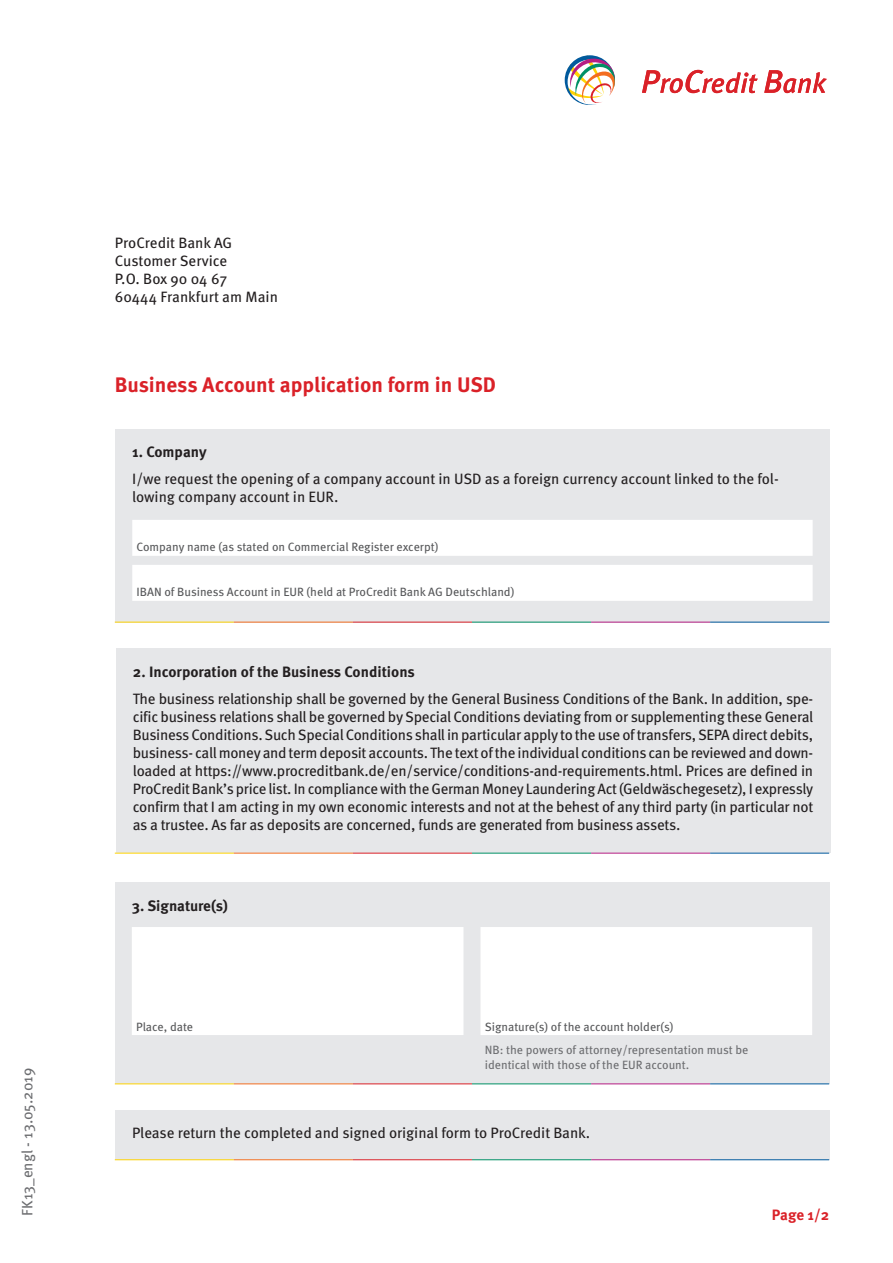
<style>
.page{position:relative;width:893px;height:1263px;background:#fff}
.page>*{position:absolute;margin:0;border:0;box-sizing:border-box;transform-origin:0 0}
.t1{font:700 21px "Meta Pro";color:#da2128}
._03_Fließtext___BM{font:15px/18px "Meta Pro";letter-spacing:-.015em;color:#231f20}
._02_Subhead{font:15px/18px "Meta Pro";letter-spacing:-.005em;color:#231f20}
._02_Subhead-2{font:700 15px "Meta Pro";color:#231f20}
.t2{font:15px "Meta Pro";color:#6c6d70}
.t3{font:700 15px "Meta Pro";color:#da2128}
._04_Formularfeld__L{font:12px "Meta Pro";color:#57585a}
._05_Fußnote{font:12px/14.4px "Meta Pro";color:#6c6d70}
._04_Formularfeld_hoc{font:12px "Meta Pro";color:#57585a}
</style>
<div class="page">
<svg style="left:565px;top:55px;width:50px;height:50px"></svg>
<svg style="left:642px;top:70px;width:116px;height:23px"></svg>
<svg style="left:764px;top:70px;width:63px;height:23px"></svg>
<div style="left:115px;top:428px;width:715px;height:194px;background:#e6e7e9"></div>
<div style="left:132px;top:520px;width:681px;height:36px;background:#fff"></div>
<div style="left:132px;top:565px;width:681px;height:36px;background:#fff"></div>
<hr style="left:115px;top:622px;width:119px;height:1px;background:#fed304">
<hr style="left:353px;top:622px;width:119px;height:1px;background:#da2128">
<hr style="left:591px;top:622px;width:119px;height:1px;background:#b51e83">
<hr style="left:234px;top:622px;width:119px;height:1px;background:#f36e21">
<hr style="left:472px;top:622px;width:119px;height:1px;background:#009065">
<hr style="left:710px;top:622px;width:119px;height:1px;background:#015a9d">
<div style="left:116px;top:649px;width:714px;height:204px;background:#e6e7e9"></div>
<hr style="left:115px;top:853px;width:119px;height:1px;background:#fed304">
<hr style="left:353px;top:853px;width:119px;height:1px;background:#da2128">
<hr style="left:591px;top:853px;width:119px;height:1px;background:#b51e83">
<hr style="left:234px;top:853px;width:119px;height:1px;background:#f36e21">
<hr style="left:472px;top:853px;width:119px;height:1px;background:#009065">
<hr style="left:710px;top:853px;width:119px;height:1px;background:#015a9d">
<div style="left:115px;top:882px;width:714px;height:202px;background:#e6e7e9"></div>
<div style="left:132px;top:927px;width:680px;height:108px;background:#fff"></div>
<div style="left:463px;top:925px;width:17px;height:111px;background:#e6e7e9"></div>
<div style="left:115px;top:1110px;width:714px;height:49px;background:#e6e7e9"></div>
<hr style="left:115px;top:1083px;width:119px;height:1px;background:#fed304">
<hr style="left:353px;top:1083px;width:119px;height:1px;background:#da2128">
<hr style="left:591px;top:1083px;width:119px;height:1px;background:#b51e83">
<hr style="left:234px;top:1083px;width:119px;height:1px;background:#f36e21">
<hr style="left:472px;top:1083px;width:119px;height:1px;background:#009065">
<hr style="left:710px;top:1083px;width:119px;height:1px;background:#015a9d">
<hr style="left:115px;top:1159px;width:119px;height:1px;background:#fed304">
<hr style="left:353px;top:1159px;width:119px;height:1px;background:#da2128">
<hr style="left:591px;top:1159px;width:119px;height:1px;background:#b51e83">
<hr style="left:234px;top:1159px;width:119px;height:1px;background:#f36e21">
<hr style="left:472px;top:1159px;width:119px;height:1px;background:#009065">
<hr style="left:710px;top:1159px;width:119px;height:1px;background:#015a9d">
<p class="t2" style="left:16px;top:1216px;width:149px;rotate:-90deg">FK13_engl - 13.05.2019</p>
<p class="_03_Fließtext___BM" style="left:115px;top:233px;width:165px">ProCredit Bank AG<br>Customer Service<br>P.O. Box 90 04 67<br>60444 Frankfurt am Main</p>
<h1 class="t1" style="left:115px;top:369px;width:383px">Business Account application form in USD</h1>
<p class="_02_Subhead-2" style="left:132px;top:440px;width:76px">1. Company</p>
<p class="_02_Subhead" style="left:132px;top:469px;width:648px">I/we request the opening of a company account in USD as a foreign currency account linked to the fol&shy;lowing company account in EUR.</p>
<p class="_04_Formularfeld__L" style="left:137px;top:538px;width:303px">Company name (as stated on Commercial Register excerpt)</p>
<p class="_04_Formularfeld__L" style="left:137px;top:583px;width:379px">IBAN of Business Account in EUR (held at ProCredit Bank AG Deutschland)</p>
<p class="_02_Subhead-2" style="left:133px;top:660px;width:284px">2. Incorporation of the Business Conditions</p>
<p class="_03_Fließtext___BM" style="left:133px;top:689px;width:682px;text-align:justify">The business relationship shall be governed by the General Business Conditions of the Bank. In addition, spe&shy;cific business relations shall be governed by Special Conditions deviating from or supplementing these General Business Conditions. Such Special Conditions shall in particular apply to the use of transfers, SEPA direct debits, business- call money and term deposit accounts. The text of the individual conditions can be reviewed and down&shy;loaded at https://www.procreditbank.de/en/service/conditions-and-requirements.html. Prices are defined in ProCredit Bank’s price list. In compliance with the German Money Laundering Act (Geldwäschegesetz), I expressly confirm that I am acting in my own economic interests and not at the behest of any third party (in particular not as a trustee. As far as deposits are concerned, funds are generated from business assets.</p>
<p class="_02_Subhead-2" style="left:132px;top:893px;width:98px">3. Signature(s)</p>
<p class="_04_Formularfeld_hoc" style="left:136px;top:1017px;width:59px">Place, date</p>
<p class="_04_Formularfeld_hoc" style="left:485px;top:1017px;width:190px">Signature(s) of the account holder(s)</p>
<p class="_05_Fußnote" style="left:485px;top:1042px;width:265px">NB: the powers of attorney/representation must be identical with those of the EUR account.</p>
<p class="_02_Subhead" style="left:132px;top:1123px;width:460px">Please return the completed and signed original form to ProCredit Bank.</p>
<p class="t3" style="left:772px;top:1203px;width:59px">Page 1/2</p>
</div>
